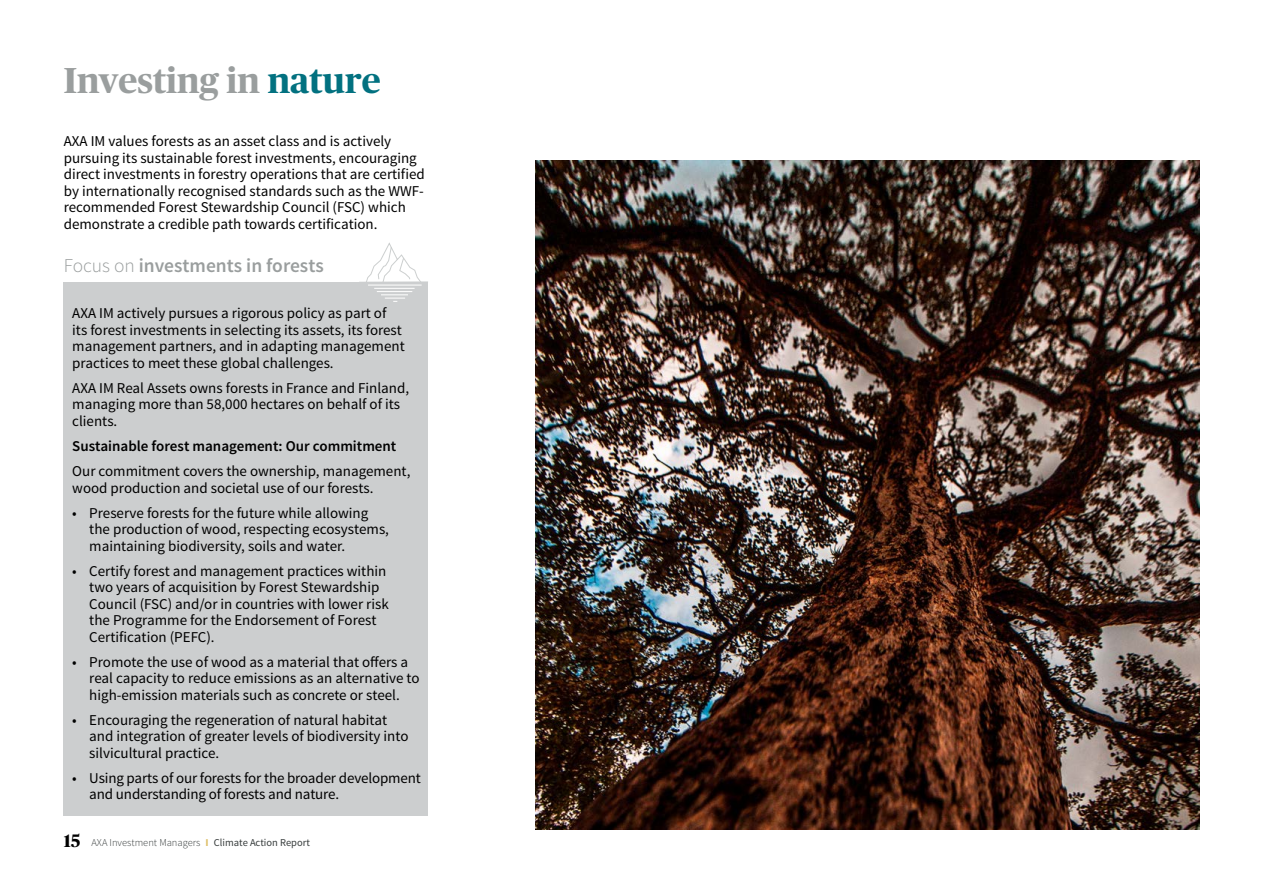
<style>
.page{position:relative;width:1263px;height:893px;background:#fff}
.page>*{position:absolute;margin:0;border:0;box-sizing:border-box;transform-origin:0 0}
.t1{font:700 36px "Publico Headline";color:#9a9e9e}
.t2{font:600 19.5px "Source Sans Pro";color:#9a9e9e}
.t3{font:15px/16.5px "Source Sans Pro";color:#000}
.t4{font:600 15px "Source Sans Pro";color:#000}
.t5{font:300 10.5px "Source Sans Pro";color:#373c3c}
.s1{color:#027180}
.s2{font-weight:300}
.s3{font-family:"Publico Headline";font-weight:700;font-size:18px;color:#000}
.s4{font-weight:700;color:#ddbe65}
.s5{font-weight:400}
</style>
<div class="page">
<div style="left:64px;top:282px;width:364px;height:533px;background:#cccecf"></div>
<svg style="left:365px;top:242px;width:57px;height:40px"></svg>
<hr style="left:368px;top:285px;width:54px;height:1px;background:#fff">
<hr style="left:374px;top:288px;width:41px;height:1px;background:#fff">
<hr style="left:377px;top:291px;width:35px;height:1px;background:#fff">
<svg style="left:381px;top:295px;width:27px;height:7px"></svg>
<img style="left:535px;top:160px;width:664px;height:669px">
<h1 class="t1" style="left:64px;top:54px;width:318px">Investing in <span class="s1">nature</span></h1>
<p class="t3" style="left:64px;top:133px;width:362px">AXA IM values forests as an asset class and is actively pursuing its sustainable forest investments, encouraging direct investments in forestry operations that are certified by internationally recognised standards such as the WWF&shy;recommended Forest Stewardship Council (FSC) which demonstrate a credible path towards certification.</p>
<h2 class="t2" style="left:64px;top:253px;width:262px"><span class="s2">Focus on</span> investments in forests</h2>
<p class="t3" style="left:72px;top:305px;width:334px">AXA IM actively pursues a rigorous policy as part of its forest investments in selecting its assets, its forest management partners, and in adapting management practices to meet these global challenges.</p>
<p class="t3" style="left:72px;top:380px;width:338px">AXA IM Real Assets owns forests in France and Finland, managing more than 58,000 hectares on behalf of its clients.</p>
<p class="t4" style="left:72px;top:437px;width:326px">Sustainable forest management: Our commitment</p>
<p class="t3" style="left:72px;top:463px;width:340px">Our commitment covers the ownership, management, wood production and societal use of our forests.</p>
<p class="t3" style="left:89px;top:505px;width:301px;text-indent:-17px">• Preserve forests for the future while allowing the production of wood, respecting ecosystems, maintaining biodiversity, soils and water.</p>
<p class="t3" style="left:89px;top:563px;width:301px;text-indent:-17px">• Certify forest and management practices within two years of acquisition by Forest Stewardship Council (FSC) and/or in countries with lower risk the Programme for the Endorsement of Forest Certification (PEFC).</p>
<p class="t3" style="left:89px;top:654px;width:332px;text-indent:-17px">• Promote the use of wood as a material that offers a real capacity to reduce emissions as an alternative to high-emission materials such as concrete or steel.</p>
<p class="t3" style="left:89px;top:712px;width:321px;text-indent:-17px">• Encouraging the regeneration of natural habitat and integration of greater levels of biodiversity into silvicultural practice.</p>
<p class="t3" style="left:89px;top:770px;width:333px;text-indent:-17px">• Using parts of our forests for the broader development and understanding of forests and nature.</p>
<p class="t5" style="left:64px;top:836px;width:248px"><span class="s3">15</span> AXA Investment Managers <span class="s4">I</span> <span class="s5">Climate Action Report</span></p>
</div>
